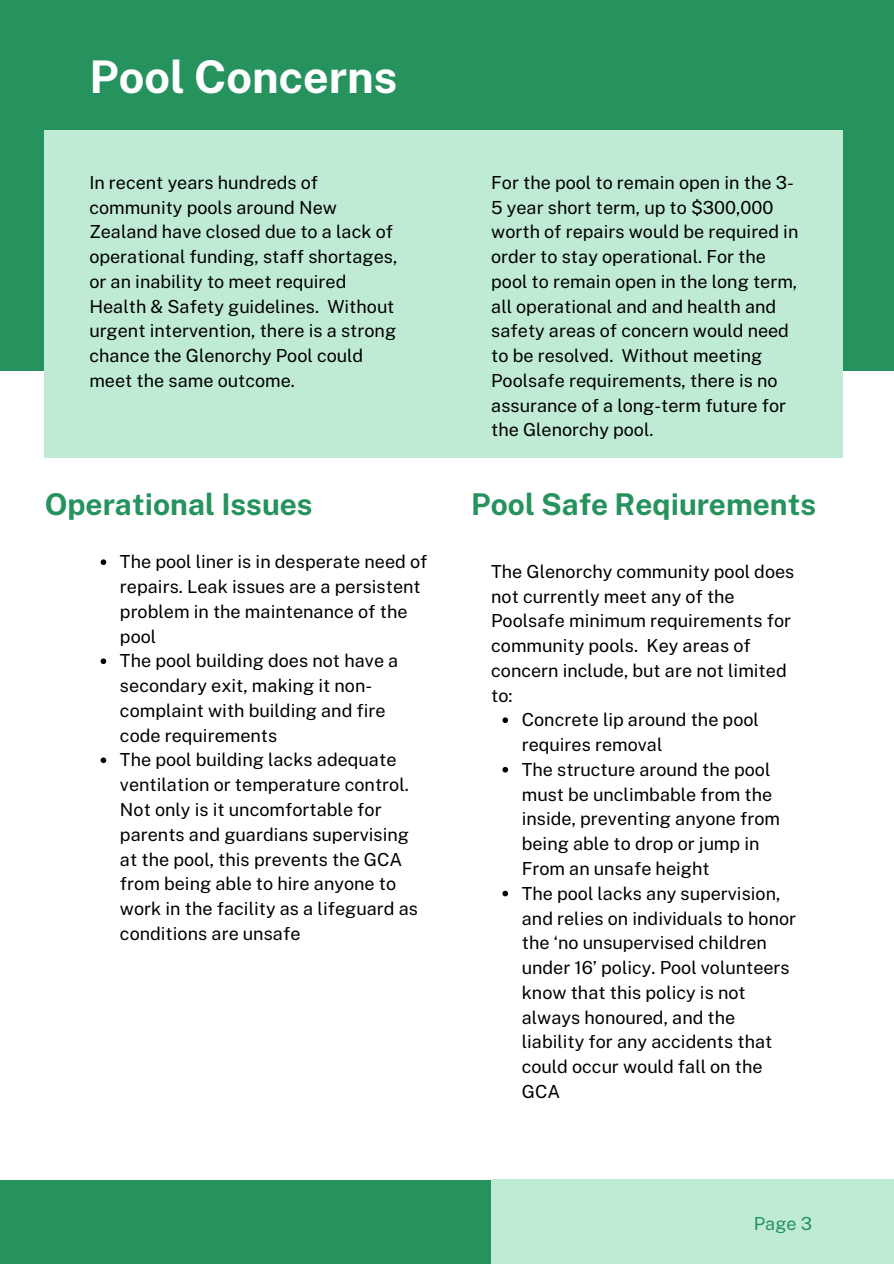
<style>
.page{position:relative;width:894px;height:1264px;background:#fff}
.page>*{position:absolute;margin:0;border:0;box-sizing:border-box;transform-origin:0 0}
.t1{font:700 45px "Public Sans";color:#fff}
.t2{font:700 30px "Public Sans";color:#26925e}
.t3{font:18px/24.8px "Public Sans";color:#000}
.t4{font:18px "Public Sans";color:#26925e}
</style>
<div class="page">
<div style="left:0;top:1179px;width:491px;height:84px;background:#26925e"></div>
<div style="left:491px;top:1179px;width:402px;height:84px;background:#bfebd4"></div>
<div style="left:0;top:0;width:893px;height:371px;background:#26925e"></div>
<div style="left:45px;top:130px;width:797px;height:327px;background:#bfebd4"></div>
<svg style="left:502px;top:717px;width:6px;height:6px"></svg>
<svg style="left:502px;top:767px;width:6px;height:5px"></svg>
<svg style="left:502px;top:890px;width:6px;height:6px"></svg>
<svg style="left:101px;top:559px;width:5px;height:6px"></svg>
<svg style="left:101px;top:658px;width:5px;height:6px"></svg>
<svg style="left:101px;top:757px;width:5px;height:6px"></svg>
<h1 class="t1" style="left:89px;top:50px;width:309px">Pool Concerns</h1>
<p class="t3" style="left:89px;top:170px;width:309px">In recent years hundreds of community pools around New<br>Zealand have closed due to a lack of operational funding, staff shortages, or an inability to meet required<br>Health &amp; Safety guidelines. Without urgent intervention, there is a strong chance the Glenorchy Pool could meet the same outcome.</p>
<p class="t3" style="left:491px;top:170px;width:308px">For the pool to remain open in the 3- 5 year short term, up to $300,000 worth of repairs would be required in order to stay operational. For the pool to remain open in the long term, all operational and and health and safety areas of concern would need to be resolved. Without meeting Poolsafe requirements, there is no assurance of a long-term future for the Glenorchy pool.</p>
<p class="t2" style="left:45px;top:486px;width:269px">Operational Issues</p>
<p class="t2" style="left:471px;top:486px;width:346px">Pool Safe Reqiurements</p>
<p class="t3" style="left:120px;top:549px;width:309px">The pool liner is in desperate need of repairs. Leak issues are a persistent problem in the maintenance of the pool</p>
<p class="t3" style="left:120px;top:648px;width:280px">The pool building does not have a secondary exit, making it non&shy;complaint with building and fire code requirements</p>
<p class="t3" style="left:120px;top:747px;width:299px">The pool building lacks adequate ventilation or temperature control.<br>Not only is it uncomfortable for parents and guardians supervising at the pool, this prevents the GCA from being able to hire anyone to work in the facility as a lifeguard as conditions are unsafe</p>
<h2 class="t3" style="left:491px;top:559px;width:305px">The Glenorchy community pool does not currently meet any of the<br>Poolsafe minimum requirements for community pools. Key areas of concern include, but are not limited to:</h2>
<h2 class="t3" style="left:521px;top:707px;width:238px">Concrete lip around the pool requires removal</h2>
<p class="t3" style="left:521px;top:757px;width:260px">The structure around the pool must be unclimbable from the inside, preventing anyone from being able to drop or jump in<br>From an unsafe height</p>
<p class="t3" style="left:521px;top:880px;width:276px">The pool lacks any supervision, and relies on individuals to honor the ‘no unsupervised children under 16’ policy. Pool volunteers know that this policy is not always honoured, and the liability for any accidents that could occur would fall on the<br>GCA</p>
<p class="t4" style="left:753px;top:1212px;width:60px">Page 3</p>
</div>
